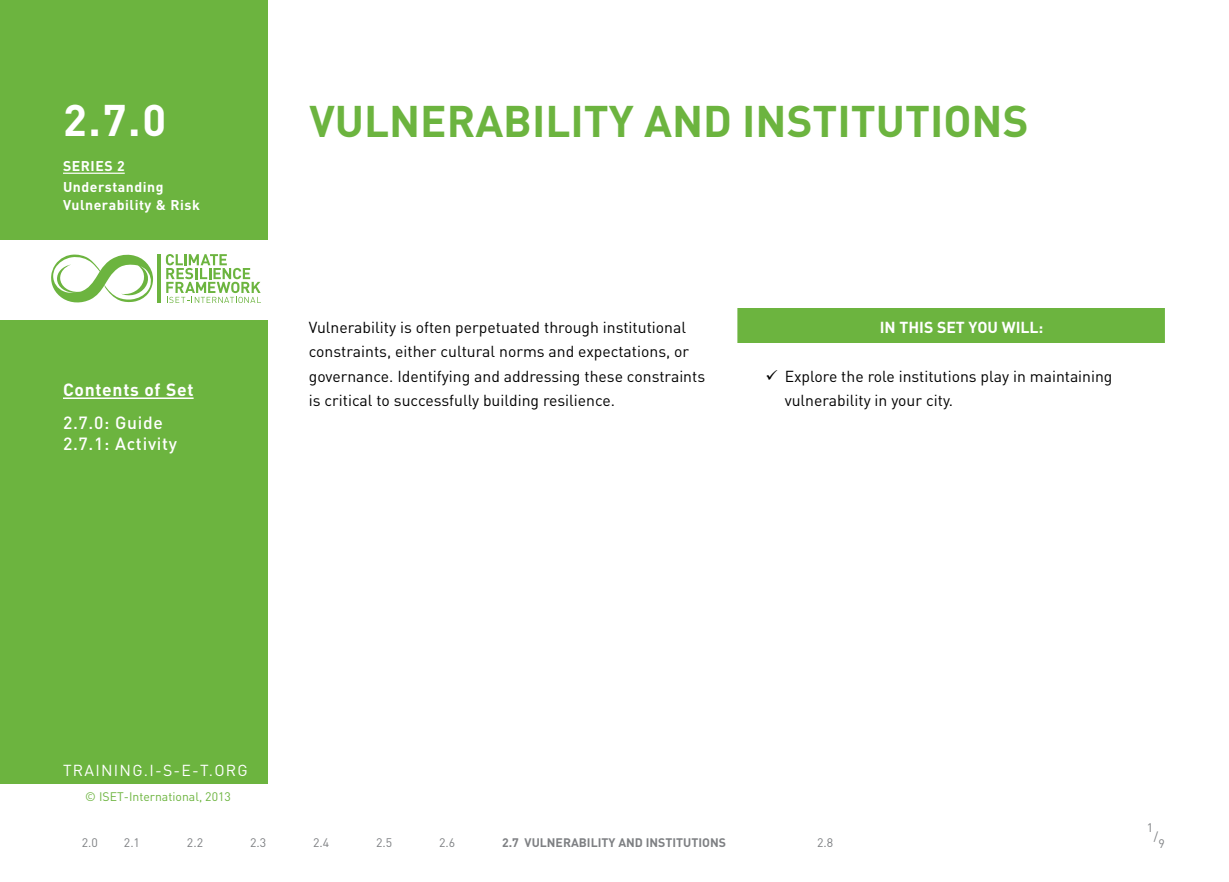
<style>
.page{position:relative;width:1229px;height:882px;background:#fff}
.page>*{position:absolute;margin:0;border:0;box-sizing:border-box;transform-origin:0 0}
.H1_in_text{font:700 43.75px "DIN";color:#6cb43f}
.t1{font:700 43.75px "DIN";color:#fff}
.t2{font:500 17.5px/21px "DIN";letter-spacing:.04em;color:#fff}
.t3{font:700 17.5px "DIN";letter-spacing:.04em;color:#fff}
.BODY{font:15.75px/24.5px "DIN";color:#000}
.t4{font:15.75px "DIN";letter-spacing:.08em;color:#fff}
.Objectives{font:700 15.75px "DIN";color:#fff}
.t5{font:700 14px/21px "DIN";letter-spacing:.04em;color:#fff}
.t6{font:700 12.25px "DIN";color:#7e8083}
.t7{font:12.25px "DIN";color:#7e8083}
.t8{font:12.25px "DIN";color:#6cb43f}
</style>
<div class="page">
<div style="left:737px;top:308px;width:427px;height:35px;background:#6cb43f"></div>
<div style="left:0;top:0;width:267px;height:783px;background:#6cb43f"></div>
<hr style="left:63px;top:173px;width:62px;height:1px;background:#fff">
<hr style="left:63px;top:397px;width:131px;height:2px;background:#fff">
<div style="left:0;top:240px;width:271px;height:80px;background:#fff"></div>
<hr style="left:157px;top:254px;width:3px;height:49px;background:#6cb43f">
<svg style="left:166px;top:254px;width:95px;height:49px"></svg>
<svg style="left:51px;top:254px;width:102px;height:49px"></svg>
<h1 class="t1" style="left:63px;top:92px;width:105px">2.7.0</h1>
<h1 class="t5" style="left:63px;top:155px;width:102px">SERIES 2<br>Understanding</h1>
<h1 class="t5" style="left:63px;top:194px;width:138px">Vulnerability &amp; Risk</h1>
<h1 class="t3" style="left:63px;top:378px;width:132px">Contents of Set</h1>
<h1 class="t2" style="left:63px;top:412px;width:116px">2.7.0: Guide<br>2.7.1: Activity</h1>
<p class="H1_in_text" style="left:309px;top:92px;width:720px">VULNERABILITY AND INSTITUTIONS</p>
<p class="BODY" style="left:309px;top:314px;width:398px">Vulnerability is often perpetuated through institutional constraints, either cultural norms and expectations, or governance. Identifying and addressing these constraints is critical to successfully building resilience.</p>
<p class="Objectives" style="left:879px;top:317px;width:165px">IN THIS SET YOU WILL:</p>
<p class="BODY" style="left:784px;top:363px;width:329px">Explore the role institutions play in maintaining vulnerability in your city.</p>
<h1 class="t4" style="left:63px;top:761px;width:186px">TRAINING.I-S-E-T.ORG</h1>
<p class="t8" style="left:85px;top:789px;width:147px">© ISET-International, 2013</p>
<p class="t7" style="left:82px;top:835px;width:18px">2.0</p>
<p class="t7" style="left:124px;top:835px;width:18px">2.1</p>
<p class="t7" style="left:187px;top:835px;width:18px">2.2</p>
<p class="t7" style="left:250px;top:835px;width:18px">2.3</p>
<p class="t7" style="left:313px;top:835px;width:18px">2.4</p>
<p class="t7" style="left:376px;top:835px;width:18px">2.5</p>
<p class="t7" style="left:439px;top:835px;width:18px">2.6</p>
<p class="t6" style="left:502px;top:835px;width:225px">2.7 VULNERABILITY AND INSTITUTIONS</p>
<p class="t7" style="left:817px;top:835px;width:18px">2.8</p>
<h1 class="t7" style="left:1146px;top:820px;width:8px">1</h1>
<h1 class="t7" style="left:1153px;top:828px;width:6px">/</h1>
<h1 class="t7" style="left:1158px;top:835px;width:8px">9</h1>
</div>
